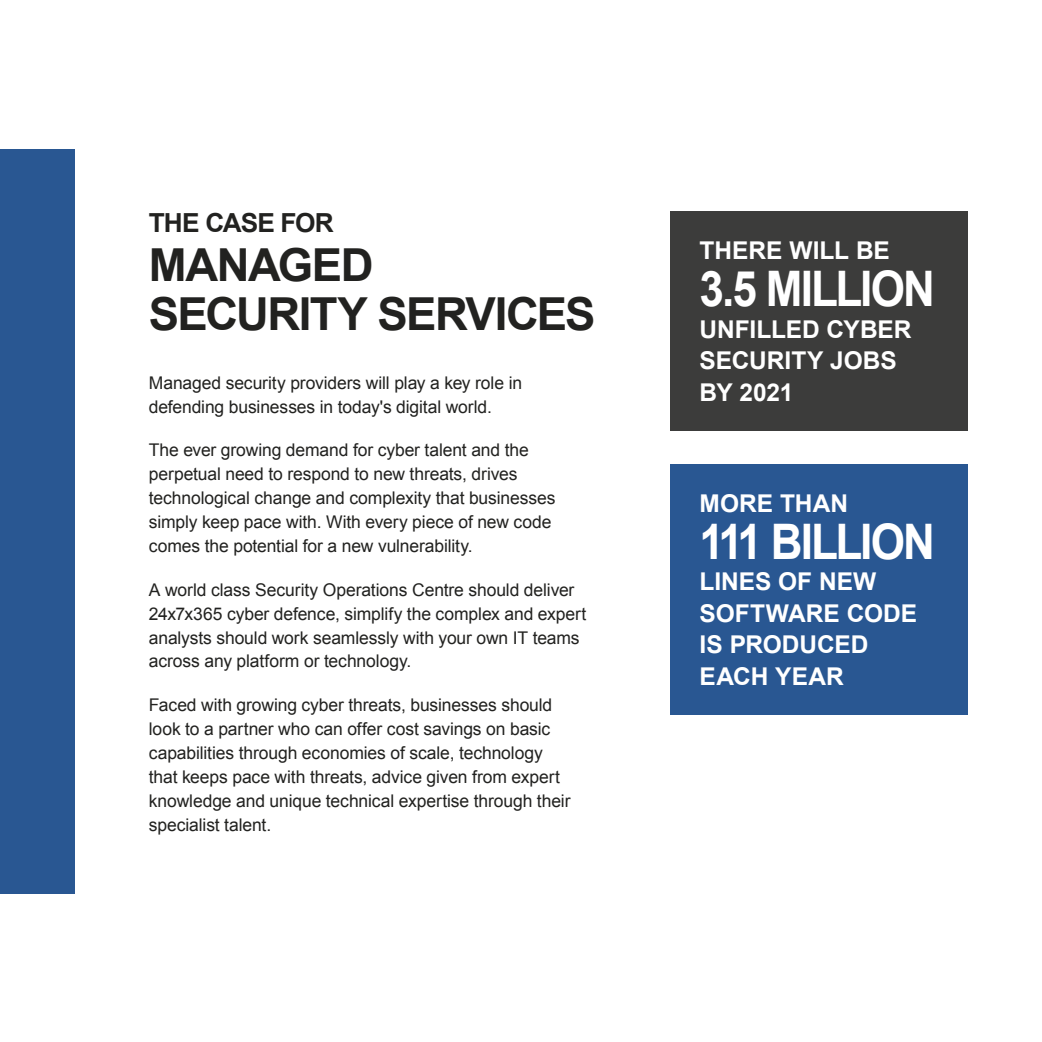
<style>
.page{position:relative;width:1042px;height:1042px;background:#fff}
.page>*{position:absolute;margin:0;border:0;box-sizing:border-box;transform-origin:0 0}
.t1{font:700 49px "Arial";letter-spacing:-.045em;color:#fff;scale:.9 1}
.t2{font:700 45.5px/49.4px "Arial";letter-spacing:-.035em;color:#222220}
.t3{font:700 26.25px "Arial";letter-spacing:-.035em;color:#222220}
.t4{font:700 24.5px/31.5px "Arial";color:#fff}
.t5{font:17.5px/23.8px "Arial";letter-spacing:-.005em;color:#222220}
</style>
<div class="page">
<div style="left:670px;top:211px;width:297px;height:219px;background:#3c3c3b"></div>
<div style="left:670px;top:464px;width:297px;height:250px;background:#295792"></div>
<div style="left:0;top:149px;width:74px;height:744px;background:#295792"></div>
<h3 class="t3" style="left:149px;top:205px;width:186px">THE CASE FOR</h3>
<h2 class="t2" style="left:149px;top:242px;width:448px">MANAGED<br>SECURITY SERVICES</h2>
<p class="t5" style="left:149px;top:371px;width:375px">Managed security providers will play a key role in defending businesses in today's digital world.</p>
<p class="t5" style="left:149px;top:438px;width:408px">The ever growing demand for cyber talent and the perpetual need to respond to new threats, drives technological change and complexity that businesses simply keep pace with. With every piece of new code comes the potential for a new vulnerability.</p>
<p class="t5" style="left:149px;top:578px;width:439px">A world class Security Operations Centre should deliver 24x7x365 cyber defence, simplify the complex and expert analysts should work seamlessly with your own IT teams across any platform or technology.</p>
<p class="t5" style="left:149px;top:693px;width:423px">Faced with growing cyber threats, businesses should look to a partner who can offer cost savings on basic capabilities through economies of scale, technology that keeps pace with threats, advice given from expert knowledge and unique technical expertise through their specialist talent.</p>
<h3 class="t4" style="left:699px;top:235px;width:192px">THERE WILL BE</h3>
<h1 class="t1" style="left:699px;top:257px;width:263px">3.5 MILLION</h1>
<h3 class="t4" style="left:699px;top:314px;width:213px">UNFILLED CYBER<br>SECURITY JOBS<br>BY 2021</h3>
<h3 class="t4" style="left:699px;top:488px;width:150px">MORE THAN</h3>
<h1 class="t1" style="left:699px;top:509px;width:263px">111 BILLION</h1>
<h3 class="t4" style="left:699px;top:567px;width:219px">LINES OF NEW<br>SOFTWARE CODE<br>IS PRODUCED<br>EACH YEAR</h3>
</div>
